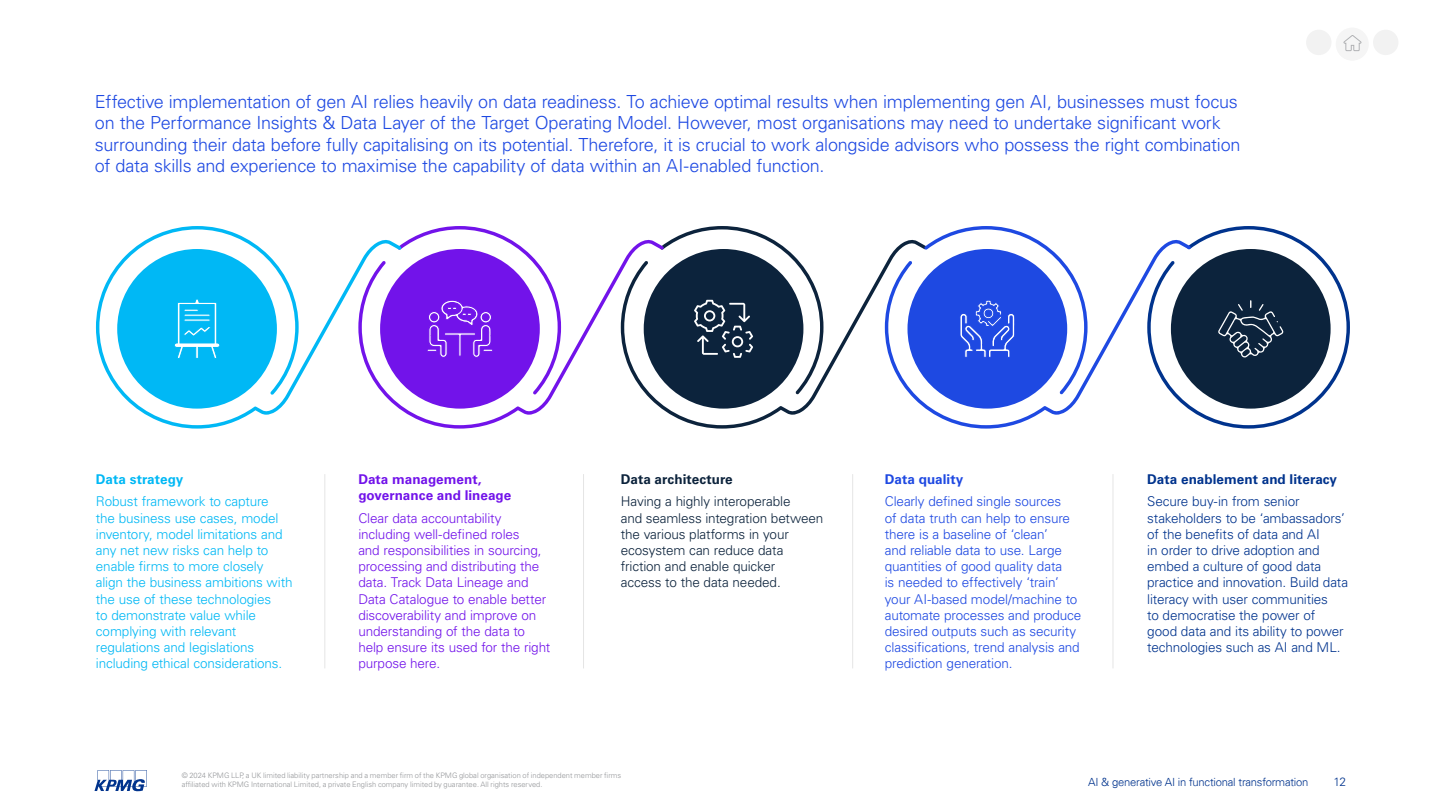
<style>
.page{position:relative;width:1441px;height:810px;background:#fff}
.page>*{position:absolute;margin:0;border:0;box-sizing:border-box;transform-origin:0 0}
.t1{font:300 18px/21.6px "Univers LT Std";letter-spacing:-.015em;color:#1e49e2}
.t2{font:300 13.5px/16.2px "Univers LT Std";letter-spacing:-.01em;color:#1e49e2}
.t3{font:300 13.5px/16.2px "Univers LT Std";letter-spacing:-.015em;color:#00b8f5}
.t4{font:300 13.5px/16.2px "Univers LT Std";letter-spacing:-.01em;color:#00338d}
.t5{font:300 13.5px/16.2px "Univers LT Std";letter-spacing:-.01em;color:#7213ea}
.t6{font:300 13.5px/16.2px "Univers LT Std";letter-spacing:-.01em;color:#0c233c}
.t7{font:700 13.5px/16.2px "Univers LT Std";color:#7213ea}
.t8{font:700 13.5px "Univers LT Std";letter-spacing:.005em;color:#00338d}
.t9{font:700 13.5px "Univers LT Std";letter-spacing:.005em;color:#0c233c}
.t10{font:700 13.5px "Univers LT Std";letter-spacing:.005em;color:#00b8f5}
.t11{font:700 13.5px "Univers LT Std";letter-spacing:.005em;color:#1e49e2}
.t12{font:300 12px "Univers LT Std";color:#00338d}
.t13{font:300 11.25px "Univers 45";letter-spacing:-.02em;color:#00338d}
.t14{font:300 7.5px/9px "Univers LT Std";color:#939598}
</style>
<div class="page">
<svg style="left:96px;top:226px;width:262px;height:203px"></svg>
<svg style="left:358px;top:239px;width:262px;height:168px"></svg>
<svg style="left:620px;top:239px;width:264px;height:190px"></svg>
<svg style="left:884px;top:239px;width:263px;height:190px"></svg>
<div style="left:117px;top:249px;width:160px;height:160px;background:#00b8f5;border-radius:50%"></div>
<div style="left:380px;top:249px;width:159px;height:160px;background:#7213ea;border-radius:50%"></div>
<div style="left:643px;top:249px;width:160px;height:160px;background:#0c233c;border-radius:50%"></div>
<div style="left:907px;top:249px;width:160px;height:160px;background:#1e49e2;border-radius:50%"></div>
<svg style="left:1147px;top:226px;width:202px;height:203px"></svg>
<svg style="left:924px;top:226px;width:163px;height:195px"></svg>
<svg style="left:660px;top:226px;width:163px;height:168px"></svg>
<svg style="left:397px;top:226px;width:164px;height:203px"></svg>
<svg style="left:174px;top:299px;width:46px;height:59px"></svg>
<hr style="left:324px;top:474px;width:1px;height:194px;background:#e5e5e5">
<hr style="left:583px;top:474px;width:1px;height:194px;background:#e5e5e5">
<hr style="left:852px;top:474px;width:1px;height:194px;background:#e5e5e5">
<hr style="left:1112px;top:474px;width:1px;height:194px;background:#e5e5e5">
<svg style="left:94px;top:770px;width:53px;height:21px"></svg>
<div style="left:1305px;top:30px;width:26px;height:25px;background:#f2f2f2;border-radius:50%"></div>
<div style="left:1372px;top:30px;width:26px;height:25px;background:#f2f2f2;border-radius:50%"></div>
<div style="left:1335px;top:28px;width:33px;height:33px;background:#f6f6f6;border-radius:50%"></div>
<svg style="left:1335px;top:27px;width:33px;height:33px"></svg>
<p class="t1" style="left:95px;top:90px;width:1146px">Effective implementation of gen AI relies heavily on data readiness. To achieve optimal results when implementing gen AI, businesses must focus on the Performance Insights &amp; Data Layer of the Target Operating Model. However, most organisations may need to undertake significant work surrounding their data before fully capitalising on its potential. Therefore, it is crucial to work alongside advisors who possess the right combination of data skills and experience to maximise the capability of data within an AI-enabled function.</p>
<p class="t10" style="left:96px;top:471px;width:89px">Data strategy</p>
<p class="t3" style="left:96px;top:494px;width:198px">Robust framework to capture<br>the business use cases, model inventory, model limitations and any net new risks can help to enable firms to more closely align the business ambitions with the use of these technologies<br>to demonstrate value while complying with relevant regulations and legislations including ethical considerations.</p>
<p class="t7" style="left:358px;top:471px;width:154px">Data management, governance and lineage</p>
<p class="t5" style="left:358px;top:510px;width:193px">Clear data accountability including well-defined roles<br>and responsibilities in sourcing, processing and distributing the data. Track Data Lineage and<br>Data Catalogue to enable better discoverability and improve on understanding of the data to help ensure its used for the right purpose here.</p>
<p class="t9" style="left:620px;top:471px;width:113px">Data architecture</p>
<p class="t6" style="left:620px;top:494px;width:204px">Having a highly interoperable<br>and seamless integration between the various platforms in your ecosystem can reduce data friction and enable quicker<br>access to the data needed.</p>
<p class="t11" style="left:884px;top:471px;width:80px">Data quality</p>
<p class="t2" style="left:884px;top:494px;width:198px">Clearly defined single sources<br>of data truth can help to ensure there is a baseline of ‘clean’<br>and reliable data to use. Large quantities of good quality data<br>is needed to effectively ‘train’ your AI-based model/machine to automate processes and produce desired outputs such as security classifications, trend analysis and prediction generation.</p>
<p class="t8" style="left:1147px;top:471px;width:191px">Data enablement and literacy</p>
<p class="t4" style="left:1147px;top:494px;width:202px">Secure buy-in from senior stakeholders to be ‘ambassadors’ of the benefits of data and AI<br>in order to drive adoption and embed a culture of good data practice and innovation. Build data literacy with user communities<br>to democratise the power of good data and its ability to power technologies such as AI and ML.</p>
<p class="t14" style="left:182px;top:771px;width:441px">© 2024 KPMG LLP, a UK limited liability partnership and a member firm of the KPMG global organisation of independent member firms affiliated with KPMG International Limited, a private English company limited by guarantee. All rights reserved.</p>
<p class="t13" style="left:1088px;top:775px;width:222px">AI &amp; generative AI in functional transformation</p>
<p class="t12" style="left:1333px;top:774px;width:14px">12</p>
</div>
